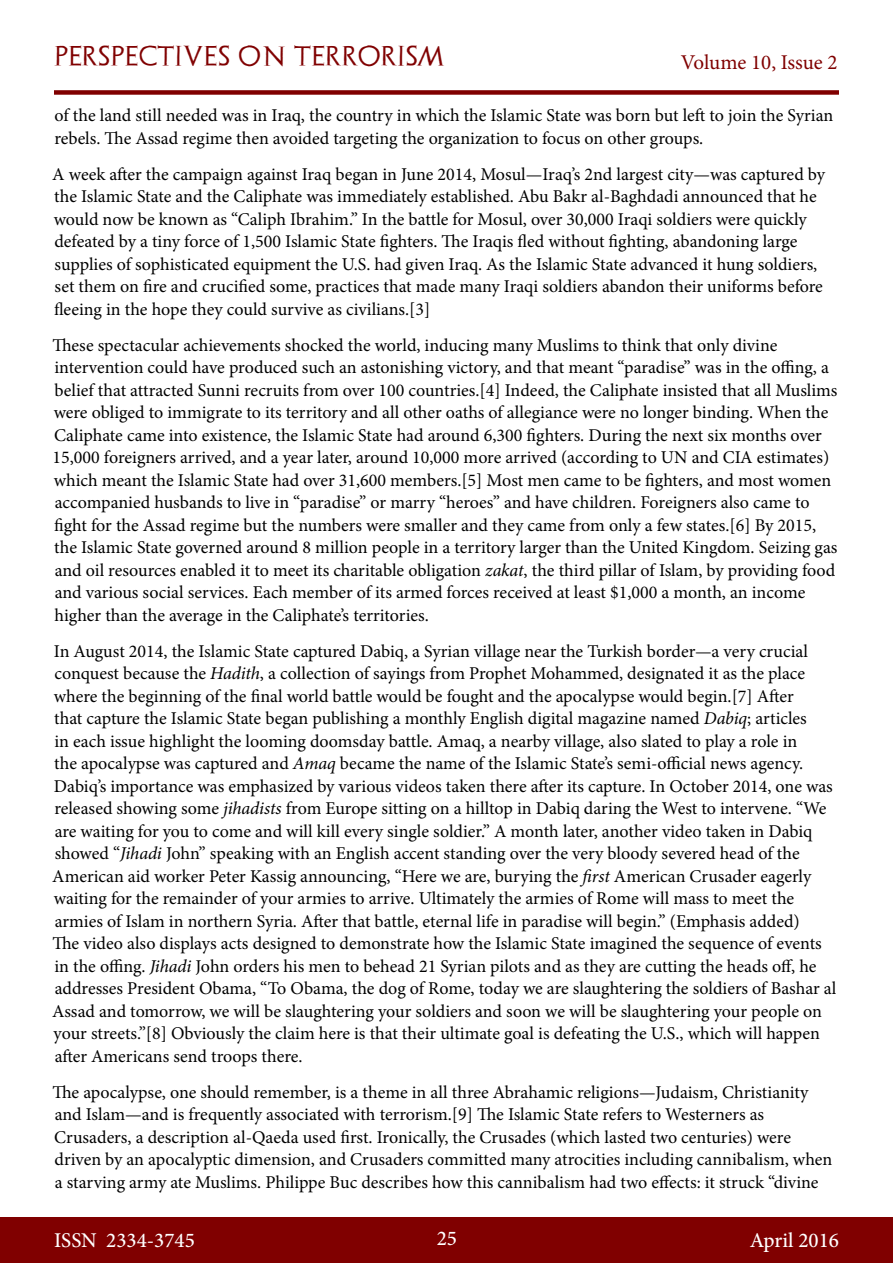
<style>
.page{position:relative;width:893px;height:1263px;background:#fff}
.page>*{position:absolute;margin:0;border:0;box-sizing:border-box;transform-origin:0 0}
.t1{font:500 21px "Minion Pro";color:#fff}
.t2{font:21px "Archeologicaps";letter-spacing:.045em;color:#800000}
.t3{font:21px "Minion Pro";letter-spacing:-.005em;color:#800000}
.t4{font:18px/22.5px "Minion Pro";color:#000}
.s1{font-style:italic}
</style>
<div class="page">
<div style="left:0;top:1217px;width:893px;height:46px;background:#800000"></div>
<div style="left:54px;top:90px;width:785px;height:5px;background:#800000"></div>
<p class="t2" style="left:54px;top:43px;width:392px">PERSPECTIVES ON TERRORISM</p>
<p class="t3" style="left:681px;top:48px;width:158px">Volume 10, Issue 2</p>
<p class="t4" style="left:54px;top:104px;width:780px">of the land still needed was in Iraq, the country in which the Islamic State was born but left to join the Syrian rebels. The Assad regime then avoided targeting the organization to focus on other groups.</p>
<p class="t4" style="left:52px;top:163px;width:774px">A week after the campaign against Iraq began in June 2014, Mosul—Iraq’s 2nd largest city—was captured by the Islamic State and the Caliphate was immediately established. Abu Bakr al-Baghdadi announced that he would now be known as “Caliph Ibrahim.” In the battle for Mosul, over 30,000 Iraqi soldiers were quickly defeated by a tiny force of 1,500 Islamic State fighters. The Iraqis fled without fighting, abandoning large supplies of sophisticated equipment the U.S. had given Iraq. As the Islamic State advanced it hung soldiers, set them on fire and crucified some, practices that made many Iraqi soldiers abandon their uniforms before fleeing in the hope they could survive as civilians.[3]</p>
<p class="t4" style="left:52px;top:334px;width:787px">These spectacular achievements shocked the world, inducing many Muslims to think that only divine intervention could have produced such an astonishing victory, and that meant “paradise” was in the offing, a belief that attracted Sunni recruits from over 100 countries.[4] Indeed, the Caliphate insisted that all Muslims were obliged to immigrate to its territory and all other oaths of allegiance were no longer binding. When the Caliphate came into existence, the Islamic State had around 6,300 fighters. During the next six months over 15,000 foreigners arrived, and a year later, around 10,000 more arrived (according to UN and CIA estimates) which meant the Islamic State had over 31,600 members.[5] Most men came to be fighters, and most women accompanied husbands to live in “paradise” or marry “heroes” and have children. Foreigners also came to fight for the Assad regime but the numbers were smaller and they came from only a few states.[6] By 2015, the Islamic State governed around 8 million people in a territory larger than the United Kingdom. Seizing gas and oil resources enabled it to meet its charitable obligation <span class="s1">zakat</span>, the third pillar of Islam, by providing food and various social services. Each member of its armed forces received at least $1,000 a month, an income higher than the average in the Caliphate’s territories.</p>
<p class="t4" style="left:52px;top:640px;width:786px">In August 2014, the Islamic State captured Dabiq, a Syrian village near the Turkish border—a very crucial conquest because the <span class="s1">Hadith</span>, a collection of sayings from Prophet Mohammed, designated it as the place where the beginning of the final world battle would be fought and the apocalypse would begin.[7] After<br>that capture the Islamic State began publishing a monthly English digital magazine named <span class="s1">Dabiq</span>; articles<br>in each issue highlight the looming doomsday battle. Amaq, a nearby village, also slated to play a role in<br>the apocalypse was captured and <span class="s1">Amaq</span> became the name of the Islamic State’s semi-official news agency.<br>Dabiq’s importance was emphasized by various videos taken there after its capture. In October 2014, one was released showing some <span class="s1">jihadists</span> from Europe sitting on a hilltop in Dabiq daring the West to intervene. “We are waiting for you to come and will kill every single soldier.” A month later, another video taken in Dabiq showed “<span class="s1">Jihadi</span> John” speaking with an English accent standing over the very bloody severed head of the American aid worker Peter Kassig announcing, “Here we are, burying the <span class="s1">first</span> American Crusader eagerly waiting for the remainder of your armies to arrive. Ultimately the armies of Rome will mass to meet the armies of Islam in northern Syria. After that battle, eternal life in paradise will begin.” (Emphasis added)<br>The video also displays acts designed to demonstrate how the Islamic State imagined the sequence of events in the offing. <span class="s1">Jihadi</span> John orders his men to behead 21 Syrian pilots and as they are cutting the heads off, he addresses President Obama, “To Obama, the dog of Rome, today we are slaughtering the soldiers of Bashar al Assad and tomorrow, we will be slaughtering your soldiers and soon we will be slaughtering your people on your streets.”[8] Obviously the claim here is that their ultimate goal is defeating the U.S., which will happen after Americans send troops there.</p>
<p class="t4" style="left:52px;top:1081px;width:781px">The apocalypse, one should remember, is a theme in all three Abrahamic religions—Judaism, Christianity and Islam—and is frequently associated with terrorism.[9] The Islamic State refers to Westerners as Crusaders, a description al-Qaeda used first. Ironically, the Crusades (which lasted two centuries) were driven by an apocalyptic dimension, and Crusaders committed many atrocities including cannibalism, when a starving army ate Muslims. Philippe Buc describes how this cannibalism had two effects: it struck “divine</p>
<p class="t1" style="left:54px;top:1226px;width:142px">ISSN 2334-3745</p>
<p class="t1" style="left:437px;top:1224px;width:22px">25</p>
<p class="t1" style="left:750px;top:1226px;width:91px">April 2016</p>
</div>
